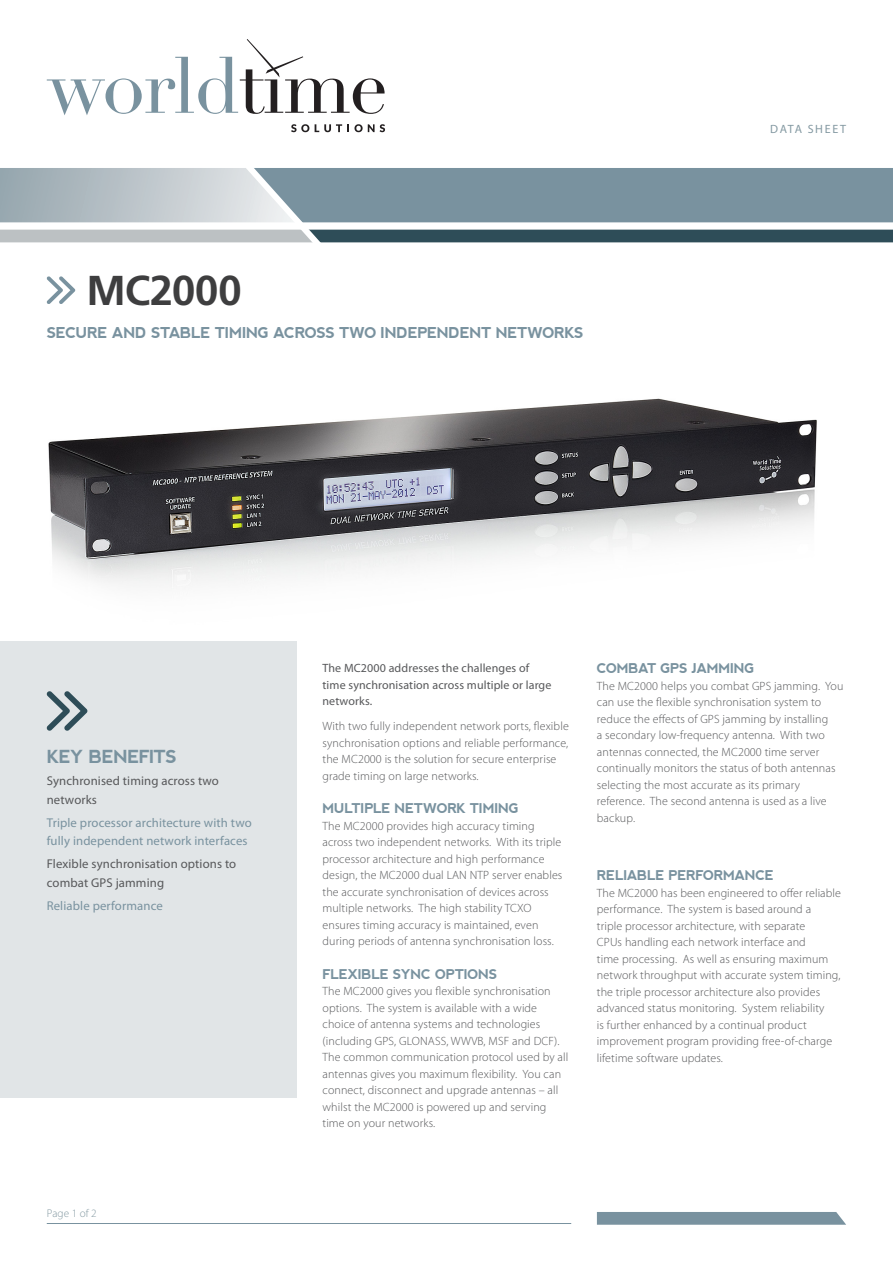
<style>
.page{position:relative;width:893px;height:1263px;background:#fff}
.page>*{position:absolute;margin:0;border:0;box-sizing:border-box;transform-origin:0 0}
.Page_1_main_head{font:700 41.7px "Frutiger";letter-spacing:-.01em;color:#3e3e3f}
.KEY_BENEFITS_heading{font:700 18px "nevis";letter-spacing:-.045em;color:#79929f}
.Page_1_under_main_he{font:700 15px "nevis";letter-spacing:-.035em;color:#79929f}
.Sub_heads_grey_CAPS{font:700 13.5px "nevis";letter-spacing:-.03em;color:#79929f}
.KEY_BENEFITS_text_gr{font:12.75px/18.8px "Myriad Pro";letter-spacing:.01em;color:#79929f}
.KEY_BENEFITS_text_bl{font:12.75px/18.8px "Myriad Pro";letter-spacing:.01em;color:#57585a}
.Body_copy{font:300 12px/16.5px "Myriad Pro";letter-spacing:.01em;color:#57585a}
.Body_intro_para{font:12px/16.5px "Myriad Pro";letter-spacing:.01em;color:#57585a}
.DATA_SHEET_text_cove{font:12px "Myriad Pro";letter-spacing:.14em;color:#8499a2}
.Folios_ranged_left{font:300 11.25px "Myriad Pro";letter-spacing:.01em;color:#8499a2}
</style>
<div class="page">
<svg style="left:597px;top:1212px;width:249px;height:13px;background:#7e96a2"></svg>
<svg style="left:291px;top:124px;width:18px;height:8px"></svg>
<svg style="left:315px;top:124px;width:70px;height:8px"></svg>
<svg style="left:47px;top:39px;width:338px;height:76px"></svg>
<hr style="left:47px;top:1223px;width:524px;height:1px;background:#79929f">
<svg style="left:0;top:168px;width:893px;height:75px;background:#92a4ad"></svg>
<img style="left:46px;top:278px;width:771px;height:393px">
<svg style="left:47px;top:276px;width:28px;height:28px"></svg>
<div style="left:0;top:641px;width:296px;height:456px;background:#e1e5e7"></div>
<svg style="left:46px;top:691px;width:41px;height:40px"></svg>
<p class="Page_1_main_head" style="left:86px;top:266px;width:157px">MC2000</p>
<p class="Page_1_under_main_he" style="left:47px;top:324px;width:539px">SECURE AND STABLE TIMING ACROSS TWO INDEPENDENT NETWORKS</p>
<p class="DATA_SHEET_text_cove" style="left:770px;top:121px;width:77px">DATA SHEET</p>
<p class="KEY_BENEFITS_heading" style="left:47px;top:746px;width:132px">KEY BENEFITS</p>
<p class="KEY_BENEFITS_text_bl" style="left:47px;top:771px;width:174px">Synchronised timing across two networks</p>
<p class="KEY_BENEFITS_text_gr" style="left:47px;top:813px;width:207px">Triple processor architecture with two fully independent network interfaces</p>
<p class="KEY_BENEFITS_text_bl" style="left:47px;top:855px;width:191px">Flexible synchronisation options to combat GPS jamming</p>
<p class="KEY_BENEFITS_text_gr" style="left:47px;top:896px;width:118px">Reliable performance</p>
<p class="Folios_ranged_left" style="left:47px;top:1206px;width:52px">Page 1 of 2</p>
<p class="Body_intro_para" style="left:323px;top:660px;width:230px">The MC2000 addresses the challenges of time synchronisation across multiple or large networks.</p>
<p class="Body_copy" style="left:323px;top:718px;width:248px">With two fully independent network ports, flexible synchronisation options and reliable performance, the MC2000 is the solution for secure enterprise grade timing on large networks.</p>
<p class="Sub_heads_grey_CAPS" style="left:323px;top:801px;width:198px">MULTIPLE NETWORK TIMING</p>
<p class="Body_copy" style="left:323px;top:818px;width:241px">The MC2000 provides high accuracy timing across two independent networks. With its triple processor architecture and high performance design, the MC2000 dual LAN NTP server enables the accurate synchronisation of devices across multiple networks. The high stability TCXO ensures timing accuracy is maintained, even during periods of antenna synchronisation loss.</p>
<p class="Sub_heads_grey_CAPS" style="left:323px;top:966px;width:176px">FLEXIBLE SYNC OPTIONS</p>
<p class="Body_copy" style="left:323px;top:983px;width:247px">The MC2000 gives you flexible synchronisation options. The system is available with a wide choice of antenna systems and technologies (including GPS, GLONASS, WWVB, MSF and DCF).<br>The common communication protocol used by all antennas gives you maximum flexibility. You can connect, disconnect and upgrade antennas – all whilst the MC2000 is powered up and serving time on your networks.</p>
<p class="Sub_heads_grey_CAPS" style="left:597px;top:661px;width:159px">COMBAT GPS JAMMING</p>
<p class="Body_copy" style="left:597px;top:678px;width:248px">The MC2000 helps you combat GPS jamming. You can use the flexible synchronisation system to reduce the effects of GPS jamming by installing<br>a secondary low-frequency antenna. With two antennas connected, the MC2000 time server continually monitors the status of both antennas selecting the most accurate as its primary reference. The second antenna is used as a live backup.</p>
<p class="Sub_heads_grey_CAPS" style="left:597px;top:868px;width:179px">RELIABLE PERFORMANCE</p>
<p class="Body_copy" style="left:597px;top:885px;width:246px">The MC2000 has been engineered to offer reliable performance. The system is based around a<br>triple processor architecture, with separate<br>CPUs handling each network interface and<br>time processing. As well as ensuring maximum network throughput with accurate system timing, the triple processor architecture also provides advanced status monitoring. System reliability<br>is further enhanced by a continual product improvement program providing free-of-charge lifetime software updates.</p>
</div>
